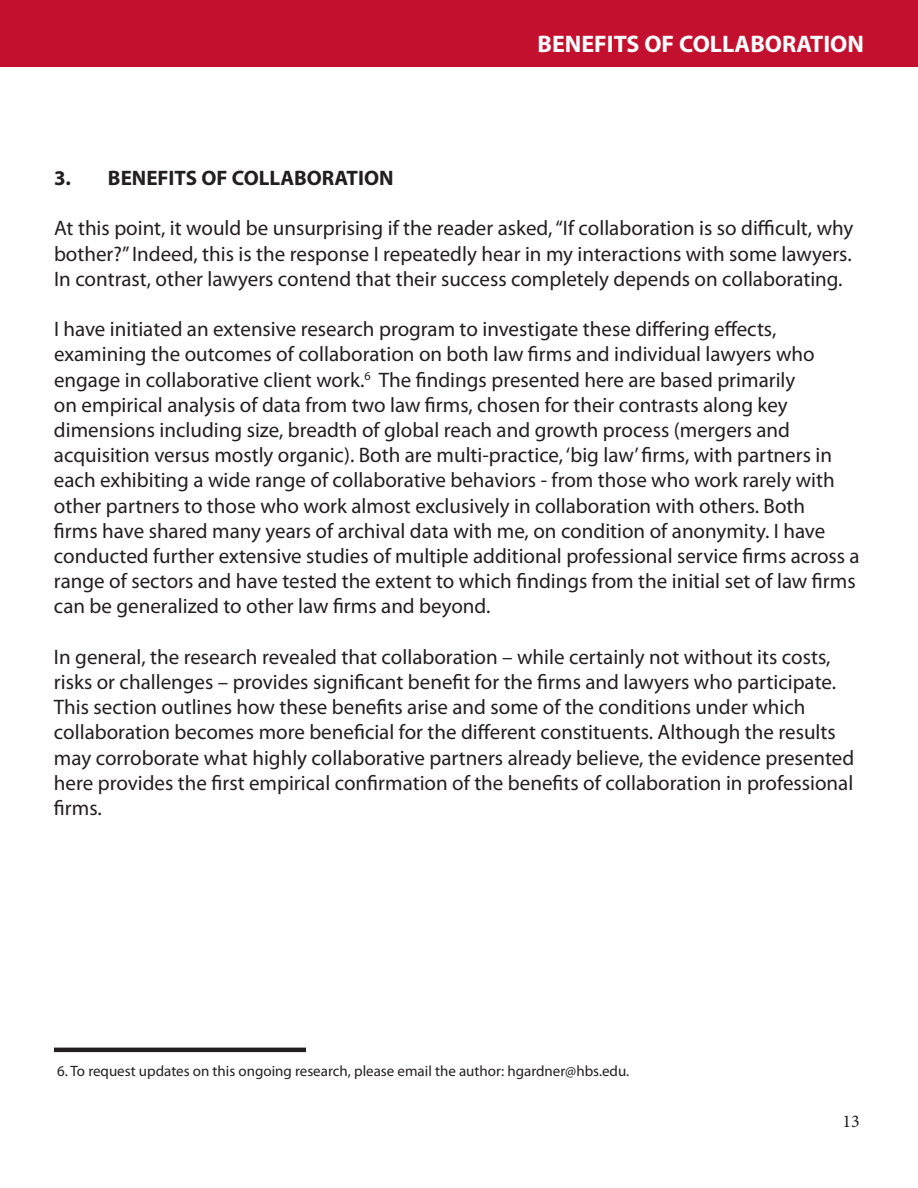
<style>
.page{position:relative;width:918px;height:1188px;background:#fff}
.page>*{position:absolute;margin:0;border:0;box-sizing:border-box;transform-origin:0 0}
.t1{font:700 24px "Myriad Pro";color:#fff}
.t2{font:21px/25.2px "Myriad Pro";color:#231f20}
.t3{font:700 21px "Myriad Pro";color:#231f20}
.t4{font:18px "Minion Pro";color:#231f20}
.t5{font:15px "Myriad Pro";color:#231f20}
</style>
<div class="page">
<div style="left:0;top:0;width:918px;height:67px;background:#c3102f"></div>
<hr style="left:54px;top:1048px;width:252px;height:4px;background:#231f20">
<p class="t1" style="left:538px;top:28px;width:328px">BENEFITS OF COLLABORATION</p>
<p class="t3" style="left:54px;top:164px;width:341px">3. BENEFITS OF COLLABORATION</p>
<p class="t2" style="left:54px;top:215px;width:801px;text-align:justify">At this point, it would be unsurprising if the reader asked, “If collaboration is so difficult, why bother?” Indeed, this is the response I repeatedly hear in my interactions with some lawyers.<br>In contrast, other lawyers contend that their success completely depends on collaborating.</p>
<p class="t2" style="left:54px;top:316px;width:807px">I have initiated an extensive research program to investigate these differing effects, examining the outcomes of collaboration on both law firms and individual lawyers who engage in collaborative client work.<sup>6</sup> The findings presented here are based primarily<br>on empirical analysis of data from two law firms, chosen for their contrasts along key dimensions including size, breadth of global reach and growth process (mergers and acquisition versus mostly organic). Both are multi-practice, ‘big law’ firms, with partners in each exhibiting a wide range of collaborative behaviors - from those who work rarely with other partners to those who work almost exclusively in collaboration with others. Both<br>firms have shared many years of archival data with me, on condition of anonymity. I have conducted further extensive studies of multiple additional professional service firms across a range of sectors and have tested the extent to which findings from the initial set of law firms can be generalized to other law firms and beyond.</p>
<p class="t2" style="left:54px;top:644px;width:802px">In general, the research revealed that collaboration – while certainly not without its costs, risks or challenges – provides significant benefit for the firms and lawyers who participate.<br>This section outlines how these benefits arise and some of the conditions under which collaboration becomes more beneficial for the different constituents. Although the results may corroborate what highly collaborative partners already believe, the evidence presented here provides the first empirical confirmation of the benefits of collaboration in professional firms.</p>
<p class="t5" style="left:57px;top:1062px;width:574px">6. To request updates on this ongoing research, please email the author: hgardner@hbs.edu.</p>
<p class="t4" style="left:842px;top:1109px;width:19px">13</p>
</div>
